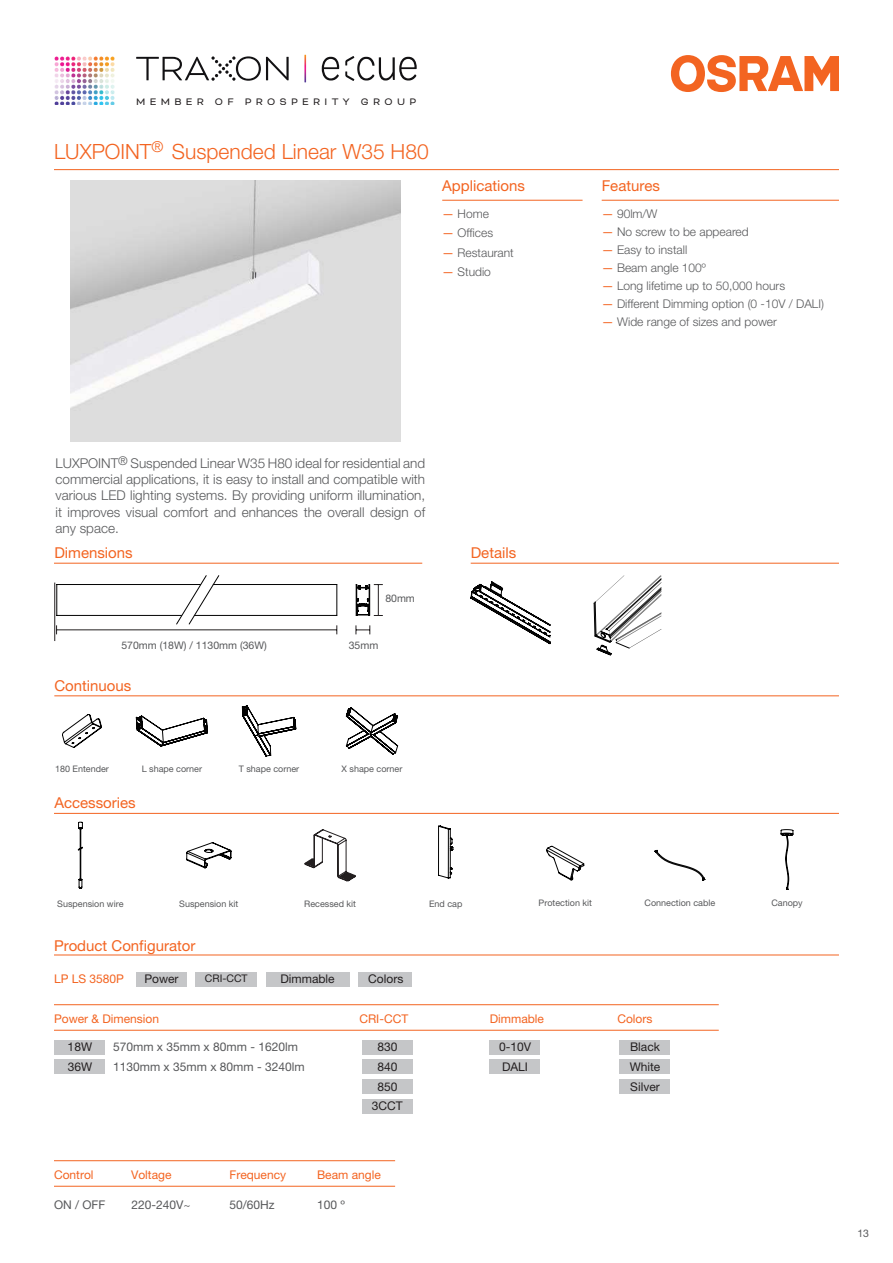
<style>
.page{position:relative;width:893px;height:1263px;background:#fff}
.page>*{position:absolute;margin:0;border:0;box-sizing:border-box;transform-origin:0 0}
.t1{font:300 21px "Helvetica Neue LT Pro";color:#f36421}
.t2{font:15px "Helvetica Neue LT Pro";color:#f36421}
.t3{font:300 13.5px/16.2px "Helvetica Neue LT Pro";color:#57585a;text-align:justify}
.t4{font:300 12px "Helvetica Neue LT Pro";color:#57585a}
.t5{font:12px "Helvetica Neue LT Pro";color:#f36421}
.t6{font:12px "Helvetica Neue LT Pro";color:#57585a}
.t7{font:12px "Helvetica Neue LT Pro";color:#231f20}
.t8{font:10.95px "Bicyclette";letter-spacing:.4em;color:#231f20}
.t9{font:10.5px "Helvetica Neue LT Pro";color:#57585a}
.t10{font:10.5px "Helvetica Neue LT Pro";color:#231f20}
.t11{font:9px "Helvetica Neue LT Pro";color:#57585a}
.s1{font-weight:400;color:#f36421}
</style>
<div class="page">
<svg style="left:671px;top:55px;width:168px;height:37px"></svg>
<svg style="left:136px;top:56px;width:153px;height:25px"></svg>
<svg style="left:304px;top:55px;width:2px;height:27px"></svg>
<svg style="left:322px;top:57px;width:17px;height:24px"></svg>
<svg style="left:345px;top:56px;width:72px;height:25px"></svg>
<img style="left:55px;top:56px;width:59px;height:49px">
<div style="left:136px;top:972px;width:51px;height:14px;background:#c5c6c8"></div>
<div style="left:55px;top:1040px;width:50px;height:14px;background:#c5c6c8"></div>
<div style="left:362px;top:1040px;width:50px;height:14px;background:#c5c6c8"></div>
<div style="left:620px;top:1040px;width:50px;height:14px;background:#c5c6c8"></div>
<div style="left:490px;top:1040px;width:50px;height:14px;background:#c5c6c8"></div>
<div style="left:55px;top:1059px;width:50px;height:15px;background:#c5c6c8"></div>
<div style="left:362px;top:1059px;width:50px;height:15px;background:#c5c6c8"></div>
<div style="left:620px;top:1059px;width:50px;height:15px;background:#c5c6c8"></div>
<div style="left:490px;top:1059px;width:50px;height:15px;background:#c5c6c8"></div>
<div style="left:362px;top:1079px;width:50px;height:14px;background:#c5c6c8"></div>
<div style="left:620px;top:1079px;width:50px;height:14px;background:#c5c6c8"></div>
<div style="left:362px;top:1099px;width:50px;height:14px;background:#c5c6c8"></div>
<div style="left:195px;top:972px;width:62px;height:14px;background:#c5c6c8"></div>
<div style="left:266px;top:972px;width:84px;height:14px;background:#c5c6c8"></div>
<div style="left:359px;top:972px;width:53px;height:14px;background:#c5c6c8"></div>
<img style="left:70px;top:181px;width:331px;height:261px">
<hr style="left:54px;top:169px;width:785px;height:1px;background:#f36421">
<hr style="left:54px;top:1004px;width:665px;height:1px;background:#f36421">
<hr style="left:54px;top:1160px;width:341px;height:1px;background:#f36421">
<hr style="left:54px;top:1030px;width:665px;height:1px;background:#f36421">
<hr style="left:54px;top:1186px;width:341px;height:1px;background:#f36421">
<hr style="left:54px;top:954px;width:785px;height:1px;background:#f36421">
<hr style="left:442px;top:200px;width:141px;height:1px;background:#f36421">
<hr style="left:602px;top:200px;width:237px;height:1px;background:#f36421">
<hr style="left:54px;top:563px;width:368px;height:1px;background:#f36421">
<hr style="left:471px;top:563px;width:368px;height:1px;background:#f36421">
<hr style="left:54px;top:695px;width:785px;height:1px;background:#f36421">
<hr style="left:54px;top:813px;width:785px;height:1px;background:#f36421">
<hr style="left:54px;top:582px;width:1px;height:59px;background:#231f20">
<svg style="left:176px;top:575px;width:43px;height:49px"></svg>
<hr style="left:57px;top:584px;width:1px;height:31px;background:#030303">
<hr style="left:337px;top:584px;width:1px;height:31px;background:#030303">
<hr style="left:57px;top:615px;width:125px;height:1px;background:#030303">
<hr style="left:194px;top:615px;width:143px;height:1px;background:#030303">
<hr style="left:57px;top:584px;width:144px;height:1px;background:#030303">
<hr style="left:213px;top:584px;width:124px;height:1px;background:#030303">
<hr style="left:57px;top:630px;width:280px;height:1px;background:#231f20">
<svg style="left:356px;top:625px;width:15px;height:9px"></svg>
<svg style="left:356px;top:584px;width:27px;height:32px"></svg>
<hr style="left:378px;top:584px;width:1px;height:31px;background:#231f20">
<svg style="left:62px;top:714px;width:40px;height:34px"></svg>
<svg style="left:136px;top:716px;width:72px;height:30px"></svg>
<svg style="left:242px;top:706px;width:54px;height:50px"></svg>
<svg style="left:346px;top:708px;width:52px;height:46px"></svg>
<svg style="left:78px;top:822px;width:5px;height:67px"></svg>
<svg style="left:186px;top:842px;width:45px;height:26px"></svg>
<svg style="left:305px;top:829px;width:51px;height:52px"></svg>
<svg style="left:438px;top:826px;width:15px;height:52px"></svg>
<svg style="left:546px;top:846px;width:38px;height:34px"></svg>
<svg style="left:655px;top:850px;width:50px;height:30px"></svg>
<svg style="left:781px;top:829px;width:12px;height:61px"></svg>
<svg style="left:471px;top:582px;width:79px;height:62px"></svg>
<svg style="left:594px;top:575px;width:67px;height:80px"></svg>
<p class="t8" style="left:136px;top:95px;width:281px">MEMBER OF PROSPERITY GROUP</p>
<h1 class="t1" style="left:54px;top:139px;width:376px">LUXPOINT<sup>®</sup> Suspended Linear W35 H80</h1>
<p class="t2" style="left:442px;top:177px;width:84px">Applications</p>
<p class="t4" style="left:442px;top:206px;width:48px"><span class="s1">—</span> Home</p>
<p class="t4" style="left:442px;top:226px;width:52px"><span class="s1">—</span> Offices</p>
<p class="t4" style="left:442px;top:245px;width:73px"><span class="s1">—</span> Restaurant</p>
<p class="t4" style="left:442px;top:265px;width:50px"><span class="s1">—</span> Studio</p>
<p class="t2" style="left:602px;top:177px;width:60px">Features</p>
<p class="t4" style="left:602px;top:206px;width:57px"><span class="s1">—</span> 90lm/W</p>
<p class="t4" style="left:602px;top:224px;width:148px"><span class="s1">—</span> No screw to be appeared</p>
<p class="t4" style="left:602px;top:242px;width:87px"><span class="s1">—</span> Easy to install</p>
<p class="t4" style="left:602px;top:260px;width:106px"><span class="s1">—</span> Beam angle 100º</p>
<p class="t4" style="left:602px;top:278px;width:185px"><span class="s1">—</span> Long lifetime up to 50,000 hours</p>
<p class="t4" style="left:602px;top:296px;width:224px"><span class="s1">—</span> Different Dimming option (0 -10V / DALI)</p>
<p class="t4" style="left:602px;top:314px;width:177px"><span class="s1">—</span> Wide range of sizes and power</p>
<p class="t3" style="left:56px;top:455px;width:371px">LUXPOINT<sup>®</sup> Suspended Linear W35 H80 ideal for residential and commercial applications, it is easy to install and compatible with various LED lighting systems. By providing uniform illumination, it improves visual comfort and enhances the overall design of any space.</p>
<p class="t2" style="left:54px;top:544px;width:80px">Dimensions</p>
<p class="t2" style="left:471px;top:544px;width:47px">Details</p>
<p class="t9" style="left:385px;top:592px;width:31px">80mm</p>
<p class="t9" style="left:121px;top:638px;width:147px">570mm (18W) / 1130mm (36W)</p>
<p class="t9" style="left:349px;top:638px;width:31px">35mm</p>
<p class="t2" style="left:54px;top:676px;width:78px">Continuous</p>
<p class="t11" style="left:55px;top:764px;width:55px">180 Entender</p>
<p class="t11" style="left:142px;top:764px;width:62px">L shape corner</p>
<p class="t11" style="left:239px;top:764px;width:62px">T shape corner</p>
<p class="t11" style="left:342px;top:764px;width:62px">X shape corner</p>
<p class="t2" style="left:54px;top:794px;width:83px">Accessories</p>
<p class="t11" style="left:57px;top:899px;width:68px">Suspension wire</p>
<p class="t11" style="left:179px;top:899px;width:61px">Suspension kit</p>
<p class="t11" style="left:304px;top:899px;width:53px">Recessed kit</p>
<p class="t11" style="left:429px;top:899px;width:35px">End cap</p>
<p class="t11" style="left:539px;top:897px;width:55px">Protection kit</p>
<p class="t11" style="left:644px;top:897px;width:72px">Connection cable</p>
<p class="t11" style="left:771px;top:897px;width:33px">Canopy</p>
<p class="t2" style="left:54px;top:937px;width:143px">Product Configurator</p>
<p class="t7" style="left:144px;top:972px;width:36px">Power</p>
<p class="t5" style="left:54px;top:972px;width:72px">LP LS 3580P</p>
<p class="t5" style="left:54px;top:1011px;width:107px">Power &amp; Dimension</p>
<p class="t10" style="left:205px;top:972px;width:44px">CRI-CCT</p>
<p class="t7" style="left:280px;top:972px;width:56px">Dimmable</p>
<p class="t7" style="left:368px;top:972px;width:37px">Colors</p>
<p class="t5" style="left:359px;top:1011px;width:50px">CRI-CCT</p>
<p class="t5" style="left:490px;top:1011px;width:56px">Dimmable</p>
<p class="t5" style="left:617px;top:1011px;width:37px">Colors</p>
<p class="t7" style="left:68px;top:1040px;width:26px">18W</p>
<p class="t6" style="left:113px;top:1040px;width:186px">570mm x 35mm x 80mm - 1620lm</p>
<p class="t7" style="left:377px;top:1040px;width:22px">830</p>
<p class="t7" style="left:499px;top:1040px;width:34px">0-10V</p>
<p class="t7" style="left:630px;top:1040px;width:31px">Black</p>
<p class="t7" style="left:68px;top:1059px;width:26px">36W</p>
<p class="t6" style="left:113px;top:1059px;width:193px">1130mm x 35mm x 80mm - 3240lm</p>
<p class="t7" style="left:377px;top:1059px;width:22px">840</p>
<p class="t7" style="left:502px;top:1059px;width:28px">DALI</p>
<p class="t7" style="left:630px;top:1059px;width:32px">White</p>
<p class="t7" style="left:377px;top:1079px;width:22px">850</p>
<p class="t7" style="left:630px;top:1079px;width:31px">Silver</p>
<p class="t7" style="left:372px;top:1099px;width:32px">3CCT</p>
<p class="t5" style="left:54px;top:1167px;width:41px">Control</p>
<p class="t5" style="left:131px;top:1167px;width:42px">Voltage</p>
<p class="t5" style="left:229px;top:1167px;width:58px">Frequency</p>
<p class="t5" style="left:317px;top:1167px;width:65px">Beam angle</p>
<p class="t6" style="left:54px;top:1197px;width:53px">ON / OFF</p>
<p class="t6" style="left:132px;top:1197px;width:61px">220-240V~</p>
<p class="t6" style="left:229px;top:1197px;width:47px">50/60Hz</p>
<p class="t6" style="left:317px;top:1197px;width:29px">100 º</p>
<p class="t9" style="left:857px;top:1227px;width:13px">13</p>
</div>
